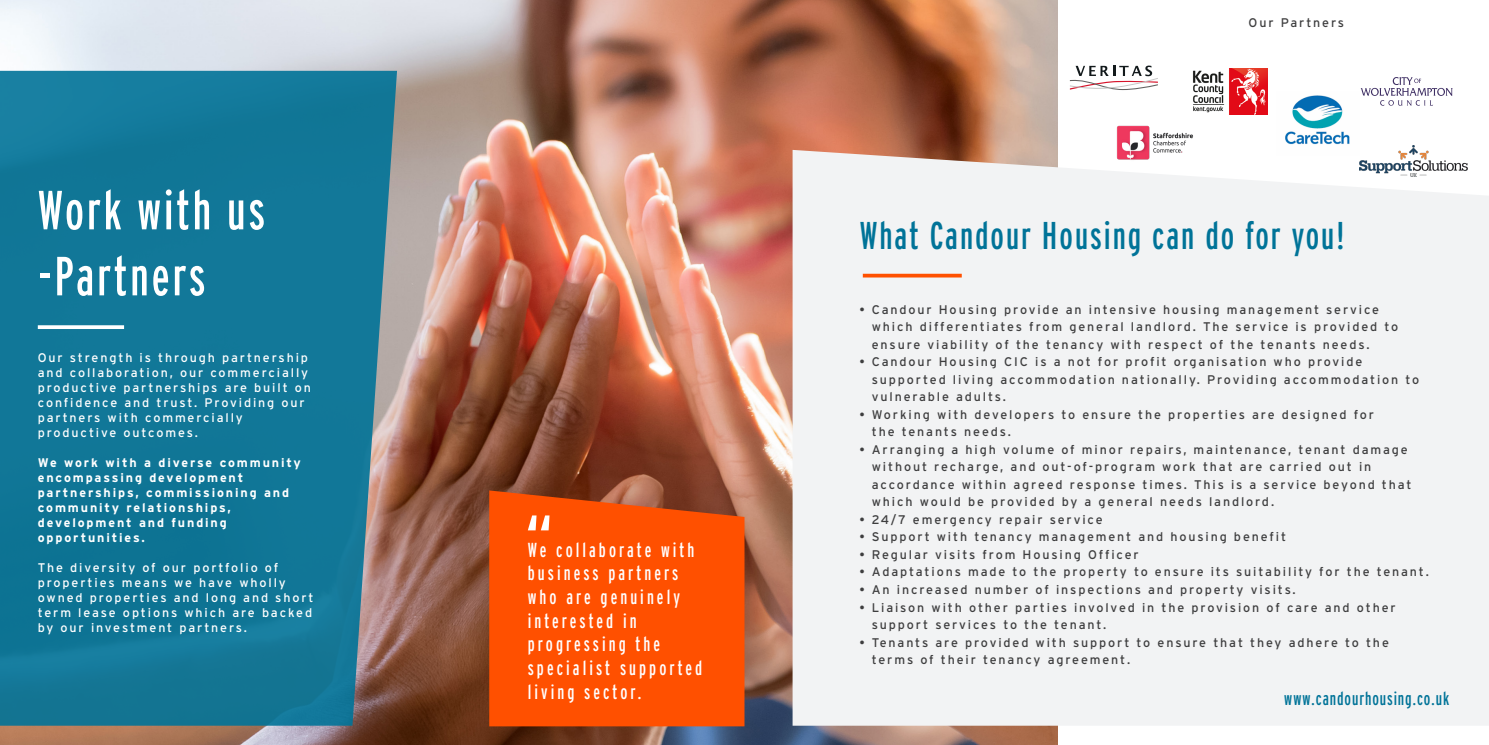
<style>
.page{position:relative;width:1489px;height:745px;background:#fff}
.page>*{position:absolute;margin:0;border:0;box-sizing:border-box;transform-origin:0 0}
.t1{font:extra-condensed 55px/65.9px "Interstate";letter-spacing:.05em;color:#fff}
.t2{font:extra-condensed 38.62px "Interstate";letter-spacing:.05em;color:#007398}
.t3{font:extra-condensed 20.25px/23.6px "Interstate";letter-spacing:.15em;color:#fff}
.t4{font:extra-condensed 18.75px "Interstate";letter-spacing:.05em;color:#007398}
.t5{font:12.5px/17.5px "Interstate";letter-spacing:.15em;color:#3e3e3f}
.t6{font:12.5px/15px "Interstate";letter-spacing:.15em;color:#fff}
.t7{font:700 12.5px/15px "Interstate";letter-spacing:.15em;color:#fff}
</style>
<div class="page">
<img style="left:0;top:0;width:1057px;height:744px">
<div style="left:489px;top:490px;width:255px;height:235px;background:#ff5000"></div>
<div style="left:792px;top:150px;width:696px;height:575px;background:#f2f3f4"></div>
<svg style="left:0;top:71px;width:397px;height:654px;background:#1a7796"></svg>
<svg style="left:38px;top:325px;width:86px;height:4px"></svg>
<svg style="left:862px;top:273px;width:99px;height:4px"></svg>
<img style="left:1193px;top:69px;width:74px;height:45px">
<svg style="left:1360px;top:77px;width:92px;height:29px"></svg>
<img style="left:1276px;top:95px;width:82px;height:60px">
<img style="left:1112px;top:125px;width:88px;height:38px">
<svg style="left:1069px;top:65px;width:88px;height:26px"></svg>
<img style="left:1358px;top:145px;width:109px;height:32px">
<svg style="left:528px;top:515px;width:21px;height:15px"></svg>
<p class="t1" style="left:38px;top:177px;width:229px">Work with us -Partners</p>
<p class="t6" style="left:38px;top:349px;width:275px">Our strength is through partnership and collaboration, our commercially productive partnerships are built on confidence and trust. Providing our partners with commercially productive outcomes.</p>
<p class="t7" style="left:38px;top:454px;width:265px">We work with a diverse community encompassing development partnerships, commissioning and community relationships, development and funding opportunities.</p>
<p class="t6" style="left:38px;top:559px;width:277px">The diversity of our portfolio of properties means we have wholly owned properties and long and short term lease options which are backed by our investment partners.</p>
<p class="t3" style="left:528px;top:537px;width:176px">We collaborate with business partners who are genuinely interested in progressing the specialist supported living sector.</p>
<p class="t5" style="left:1248px;top:14px;width:97px">Our Partners</p>
<p class="t2" style="left:860px;top:214px;width:486px">What Candour Housing can do for you!</p>
<p class="t5" style="left:871px;top:300px;width:528px;text-indent:-12px">• Candour Housing provide an intensive housing management service which differentiates from general landlord. The service is provided to ensure viability of the tenancy with respect of the tenants needs.</p>
<p class="t5" style="left:871px;top:353px;width:549px;text-indent:-12px">• Candour Housing CIC is a not for profit organisation who provide supported living accommodation nationally. Providing accommodation to vulnerable adults.</p>
<p class="t5" style="left:871px;top:405px;width:504px;text-indent:-12px">• Working with developers to ensure the properties are designed for the tenants needs.</p>
<p class="t5" style="left:871px;top:440px;width:541px;text-indent:-12px">• Arranging a high volume of minor repairs, maintenance, tenant damage without recharge, and out-of-program work that are carried out in accordance within agreed response times. This is a service beyond that which would be provided by a general needs landlord.</p>
<p class="t5" style="left:859px;top:510px;width:245px">• 24/7 emergency repair service</p>
<p class="t5" style="left:859px;top:528px;width:428px">• Support with tenancy management and housing benefit</p>
<p class="t5" style="left:859px;top:545px;width:281px">• Regular visits from Housing Officer</p>
<p class="t5" style="left:859px;top:563px;width:571px">• Adaptations made to the property to ensure its suitability for the tenant.</p>
<p class="t5" style="left:859px;top:580px;width:438px">• An increased number of inspections and property visits.</p>
<p class="t5" style="left:871px;top:598px;width:525px;text-indent:-12px">• Liaison with other parties involved in the provision of care and other support services to the tenant.</p>
<p class="t5" style="left:871px;top:633px;width:518px;text-indent:-12px">• Tenants are provided with support to ensure that they adhere to the terms of their tenancy agreement.</p>
<p class="t4" style="left:1284px;top:687px;width:166px">www.candourhousing.co.uk</p>
</div>
